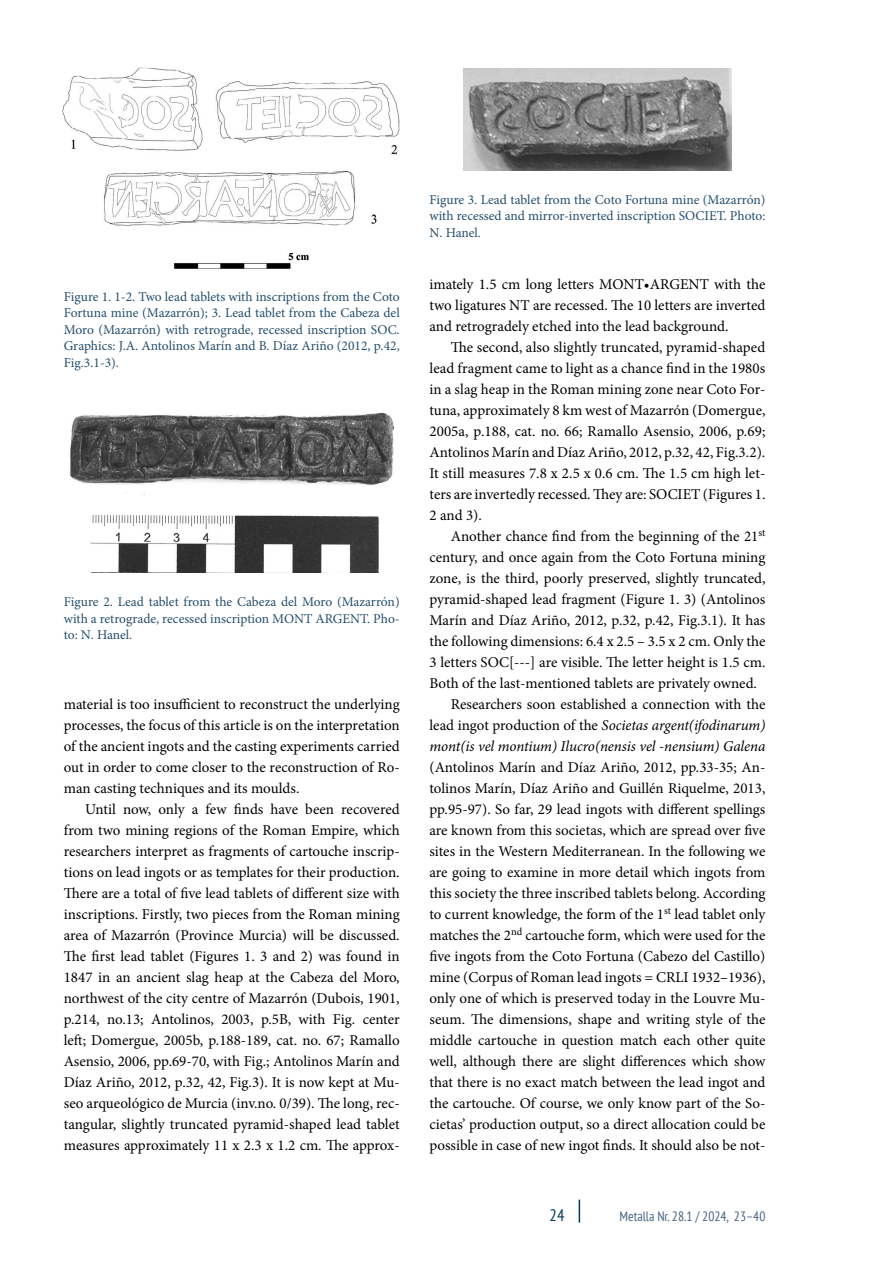
<style>
.page{position:relative;width:893px;height:1263px;background:#fff}
.page>*{position:absolute;margin:0;border:0;box-sizing:border-box;transform-origin:0 0}
.t1{font:condensed 16.5px "PT Sans";color:#003857}
.t2{font:15px/21px "Minion Pro";color:#000;text-align:justify}
.t3{font:italic 15px "Minion Pro";letter-spacing:-.005em;color:#000}
.t4{font:13.5px/16.5px "Minion Pro";color:#254e6d;text-align:justify}
.t5{font:condensed 13.5px "PT Sans";color:#476482}
.s1{font-style:normal}
</style>
<div class="page">
<svg style="left:579px;top:1199px;width:1px;height:23px"></svg>
<img style="left:62px;top:67px;width:338px;height:202px">
<img style="left:70px;top:412px;width:324px;height:160px">
<img style="left:463px;top:68px;width:269px;height:103px">
<p class="t4" style="left:64px;top:288px;width:337px">Figure 1. 1-2. Two lead tablets with inscriptions from the Coto Fortuna mine (Mazarrón); 3. Lead tablet from the Cabeza del Moro (Mazarrón) with retrograde, recessed inscription SOC.<br>Graphics: J.A. Antolinos Marín and B. Díaz Ariño (2012, p.42, Fig.3.1-3).</p>
<p class="t4" style="left:64px;top:594px;width:337px">Figure 2. Lead tablet from the Cabeza del Moro (Mazarrón) with a retrograde, recessed inscription MONT ARGENT. Pho&shy;to: N. Hanel.</p>
<p class="t2" style="left:64px;top:694px;width:337px">material is too insufficient to reconstruct the underlying processes, the focus of this article is on the interpretation of the ancient ingots and the casting experiments carried out in order to come closer to the reconstruction of Ro&shy;man casting techniques and its moulds.</p>
<p class="t2" style="left:64px;top:799px;width:337px;text-indent:21px">Until now, only a few finds have been recovered from two mining regions of the Roman Empire, which researchers interpret as fragments of cartouche inscrip&shy;tions on lead ingots or as templates for their production.<br>There are a total of five lead tablets of different size with inscriptions. Firstly, two pieces from the Roman mining area of Mazarrón (Province Murcia) will be discussed.<br>The first lead tablet (Figures 1. 3 and 2) was found in 1847 in an ancient slag heap at the Cabeza del Moro, northwest of the city centre of Mazarrón (Dubois, 1901, p.214, no.13; Antolinos, 2003, p.5B, with Fig. center left; Domergue, 2005b, p.188-189, cat. no. 67; Ramallo Asensio, 2006, pp.69-70, with Fig.; Antolinos Marín and Díaz Ariño, 2012, p.32, 42, Fig.3). It is now kept at Mu&shy;seo arqueológico de Murcia (inv.no. 0/39). The long, rec&shy;tangular, slightly truncated pyramid-shaped lead tablet measures approximately 11 x 2.3 x 1.2 cm. The approx-</p>
<p class="t4" style="left:429px;top:191px;width:337px">Figure 3. Lead tablet from the Coto Fortuna mine (Mazarrón) with recessed and mirror-inverted inscription SOCIET. Photo:<br>N. Hanel.</p>
<p class="t2" style="left:429px;top:274px;width:337px">imately 1.5 cm long letters MONT•ARGENT with the two ligatures NT are recessed. The 10 letters are inverted and retrogradely etched into the lead background.</p>
<p class="t2" style="left:429px;top:337px;width:337px;text-indent:21px">The second, also slightly truncated, pyramid-shaped lead fragment came to light as a chance find in the 1980s in a slag heap in the Roman mining zone near Coto For&shy;tuna, approximately 8 km west of Mazarrón (Domergue, 2005a, p.188, cat. no. 66; Ramallo Asensio, 2006, p.69; Antolinos Marín and Díaz Ariño, 2012, p.32, 42, Fig.3.2).<br>It still measures 7.8 x 2.5 x 0.6 cm. The 1.5 cm high let&shy;ters are invertedly recessed. They are: SOCIET (Figures 1.<br>2 and 3).</p>
<p class="t2" style="left:451px;top:526px;width:316px">Another chance find from the beginning of the 21<sup>st</sup></p>
<p class="t2" style="left:429px;top:547px;width:337px">century, and once again from the Coto Fortuna mining</p>
<p class="t2" style="left:429px;top:568px;width:337px">zone, is the third, poorly preserved, slightly truncated,</p>
<p class="t2" style="left:429px;top:589px;width:337px">pyramid-shaped lead fragment (Figure 1. 3) (Antolinos</p>
<p class="t2" style="left:429px;top:610px;width:337px">Marín and Díaz Ariño, 2012, p.32, p.42, Fig.3.1). It has</p>
<p class="t2" style="left:429px;top:631px;width:337px">the following dimensions: 6.4 x 2.5 – 3.5 x 2 cm. Only the</p>
<p class="t2" style="left:429px;top:652px;width:337px">3 letters SOC[---] are visible. The letter height is 1.5 cm.</p>
<p class="t2" style="left:429px;top:673px;width:329px">Both of the last-mentioned tablets are privately owned.</p>
<p class="t2" style="left:451px;top:694px;width:316px">Researchers soon established a connection with the</p>
<p class="t3" style="left:429px;top:715px;width:337px"><span class="s1">lead ingot production of the</span> Societas argent(ifodinarum)</p>
<p class="t3" style="left:429px;top:736px;width:337px">mont(is vel montium) Ilucro(nensis vel -nensium) Galena</p>
<p class="t2" style="left:429px;top:757px;width:337px">(Antolinos Marín and Díaz Ariño, 2012, pp.33-35; An&shy;tolinos Marín, Díaz Ariño and Guillén Riquelme, 2013, pp.95-97). So far, 29 lead ingots with different spellings are known from this societas, which are spread over five sites in the Western Mediterranean. In the following we are going to examine in more detail which ingots from this society the three inscribed tablets belong. According to current knowledge, the form of the 1<sup>st</sup> lead tablet only matches the 2<sup>nd</sup> cartouche form, which were used for the five ingots from the Coto Fortuna (Cabezo del Castillo) mine (Corpus of Roman lead ingots = CRLI 1932–1936), only one of which is preserved today in the Louvre Mu&shy;seum. The dimensions, shape and writing style of the middle cartouche in question match each other quite well, although there are slight differences which show that there is no exact match between the lead ingot and the cartouche. Of course, we only know part of the So&shy;cietas’ production output, so a direct allocation could be possible in case of new ingot finds. It should also be not-</p>
<p class="t1" style="left:550px;top:1204px;width:16px">24</p>
<p class="t5" style="left:619px;top:1207px;width:147px">Metalla Nr. 28.1 / 2024, 23–40</p>
</div>
